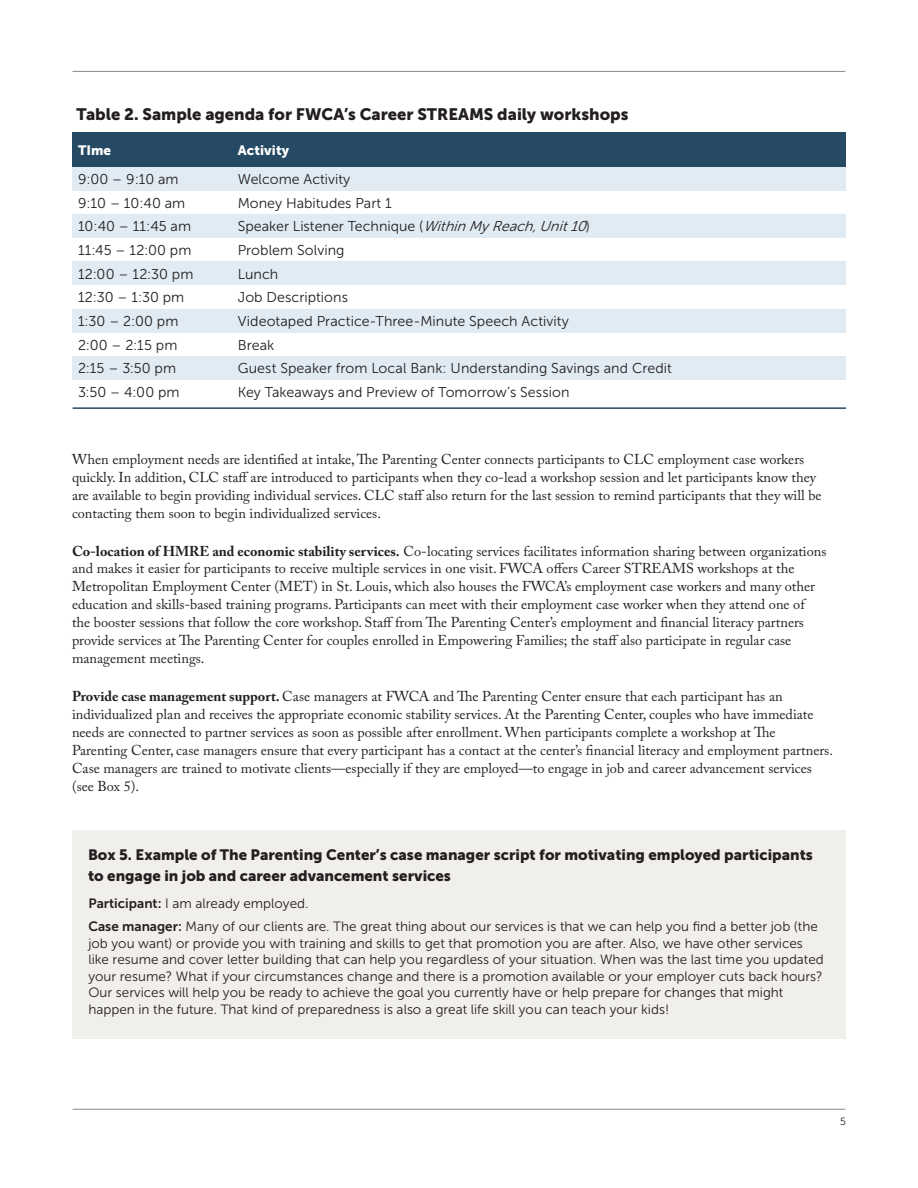
<style>
.page{position:relative;width:918px;height:1188px;background:#fff}
.page>*{position:absolute;margin:0;border:0;box-sizing:border-box;transform-origin:0 0}
.t1{font:16.5px "Museo Sans 900";color:#231f20}
.t2{font:15px/21px "Museo Sans 900";color:#231f20}
.t3{font:14.25px/18px "Adobe Caslon Pro";color:#231f20}
.t4{font:14.25px "Museo Sans 300";letter-spacing:.005em;color:#231f20}
.t5{font:13.5px/16.5px "Museo Sans 300";color:#231f20}
.t6{font:13.5px "Museo Sans 900";letter-spacing:.005em;color:#fff}
.t7{font:10.5px "Museo Sans 300";color:#231f20}
.s1{font-style:italic}
.s2{font-weight:700}
.s3{font-family:"Museo Sans 700"}
</style>
<div class="page">
<hr style="left:73px;top:1109px;width:772px;height:1px;background:#949698">
<hr style="left:73px;top:71px;width:772px;height:1px;background:#949698">
<div style="left:72px;top:167px;width:161px;height:24px;background:#e0ebf3"></div>
<div style="left:233px;top:167px;width:613px;height:24px;background:#e0ebf3"></div>
<div style="left:72px;top:214px;width:161px;height:24px;background:#e0ebf3"></div>
<div style="left:233px;top:214px;width:613px;height:24px;background:#e0ebf3"></div>
<div style="left:72px;top:262px;width:161px;height:23px;background:#e0ebf3"></div>
<div style="left:233px;top:262px;width:613px;height:23px;background:#e0ebf3"></div>
<div style="left:72px;top:309px;width:161px;height:23px;background:#e0ebf3"></div>
<div style="left:233px;top:309px;width:613px;height:23px;background:#e0ebf3"></div>
<div style="left:72px;top:356px;width:161px;height:24px;background:#e0ebf3"></div>
<div style="left:233px;top:356px;width:613px;height:24px;background:#e0ebf3"></div>
<hr style="left:73px;top:407px;width:773px;height:2px;background:#264a64">
<div style="left:72px;top:831px;width:774px;height:208px;background:#f1efeb"></div>
<div style="left:72px;top:133px;width:161px;height:34px;background:#264a64"></div>
<div style="left:233px;top:133px;width:613px;height:34px;background:#264a64"></div>
<p class="t1" style="left:76px;top:105px;width:553px">Table 2. Sample agenda for FWCA’s Career STREAMS daily workshops</p>
<p class="t6" style="left:78px;top:143px;width:35px">TIme</p>
<p class="t6" style="left:238px;top:143px;width:53px">Activity</p>
<p class="t4" style="left:78px;top:172px;width:102px">9:00 – 9:10 am</p>
<p class="t4" style="left:238px;top:172px;width:114px">Welcome Activity</p>
<p class="t4" style="left:78px;top:195px;width:109px">9:10 – 10:40 am</p>
<p class="t4" style="left:238px;top:195px;width:155px">Money Habitudes Part 1</p>
<p class="t4" style="left:78px;top:219px;width:115px">10:40 – 11:45 am</p>
<p class="t4" style="left:238px;top:219px;width:355px">Speaker Listener Technique (<span class="s1">WithinMy Reach,Unit10</span>)</p>
<p class="t4" style="left:78px;top:242px;width:115px">11:45 – 12:00 pm</p>
<p class="t4" style="left:238px;top:242px;width:108px">Problem Solving</p>
<p class="t4" style="left:78px;top:266px;width:117px">12:00 – 12:30 pm</p>
<p class="t4" style="left:238px;top:266px;width:42px">Lunch</p>
<p class="t4" style="left:78px;top:290px;width:108px">12:30 – 1:30 pm</p>
<p class="t4" style="left:238px;top:290px;width:112px">Job Descriptions</p>
<p class="t4" style="left:78px;top:313px;width:102px">1:30 – 2:00 pm</p>
<p class="t4" style="left:238px;top:313px;width:333px">Videotaped Practice-Three-Minute Speech Activity</p>
<p class="t4" style="left:78px;top:337px;width:101px">2:00 – 2:15 pm</p>
<p class="t4" style="left:238px;top:337px;width:38px">Break</p>
<p class="t4" style="left:78px;top:361px;width:100px">2:15 – 3:50 pm</p>
<p class="t4" style="left:238px;top:361px;width:436px">Guest Speaker from Local Bank: Understanding Savings and Credit</p>
<p class="t4" style="left:78px;top:384px;width:103px">3:50 – 4:00 pm</p>
<p class="t4" style="left:238px;top:384px;width:333px">Key Takeaways and Preview of Tomorrow’s Session</p>
<p class="t3" style="left:72px;top:450px;width:751px">When employment needs are identified at intake, The Parenting Center connects participants to CLC employment case workers quickly. In addition, CLC staff are introduced to participants when they co-lead a workshop session and let participants know they are available to begin providing individual services. CLC staff also return for the last session to remind participants that they will be contacting them soon to begin individualized services.</p>
<p class="t3" style="left:72px;top:542px;width:756px"><span class="s2">Co-location of HMRE and economic stability services.</span> Co-locating services facilitates information sharing between organizations and makes it easier for participants to receive multiple services in one visit. FWCA offers Career STREAMS workshops at the Metropolitan Employment Center (MET) in St. Louis, which also houses the FWCA’s employment case workers and many other education and skills-based training programs. Participants can meet with their employment case worker when they attend one of the booster sessions that follow the core workshop. Staff from The Parenting Center’s employment and financial literacy partners provide services at The Parenting Center for couples enrolled in Empowering Families; the staff also participate in regular case management meetings.</p>
<p class="t3" style="left:72px;top:687px;width:762px"><span class="s2">Provide case management support.</span> Case managers at FWCA and The Parenting Center ensure that each participant has an individualized plan and receives the appropriate economic stability services. At the Parenting Center, couples who have immediate needs are connected to partner services as soon as possible after enrollment. When participants complete a workshop at The Parenting Center, case managers ensure that every participant has a contact at the center’s financial literacy and employment partners.<br>Case managers are trained to motivate clients—especially if they are employed—to engage in job and career advancement services (see Box 5).</p>
<p class="t2" style="left:88px;top:845px;width:726px">Box 5. Example of The Parenting Center’s case manager script for motivating employed participants to engage in job and career advancement services</p>
<p class="t5" style="left:88px;top:895px;width:222px"><span class="s3">Participant:</span> I am already employed.</p>
<p class="t5" style="left:88px;top:918px;width:737px"><span class="s3">Case manager:</span> Many of our clients are. The great thing about our services is that we can help you find a better job (the job you want) or provide you with training and skills to get that promotion you are after. Also, we have other services like resume and cover letter building that can help you regardless of your situation. When was the last time you updated your resume? What if your circumstances change and there is a promotion available or your employer cuts back hours?<br>Our services will help you be ready to achieve the goal you currently have or help prepare for changes that might happen in the future. That kind of preparedness is also a great life skill you can teach your kids!</p>
<p class="t7" style="left:840px;top:1116px;width:7px">5</p>
</div>
